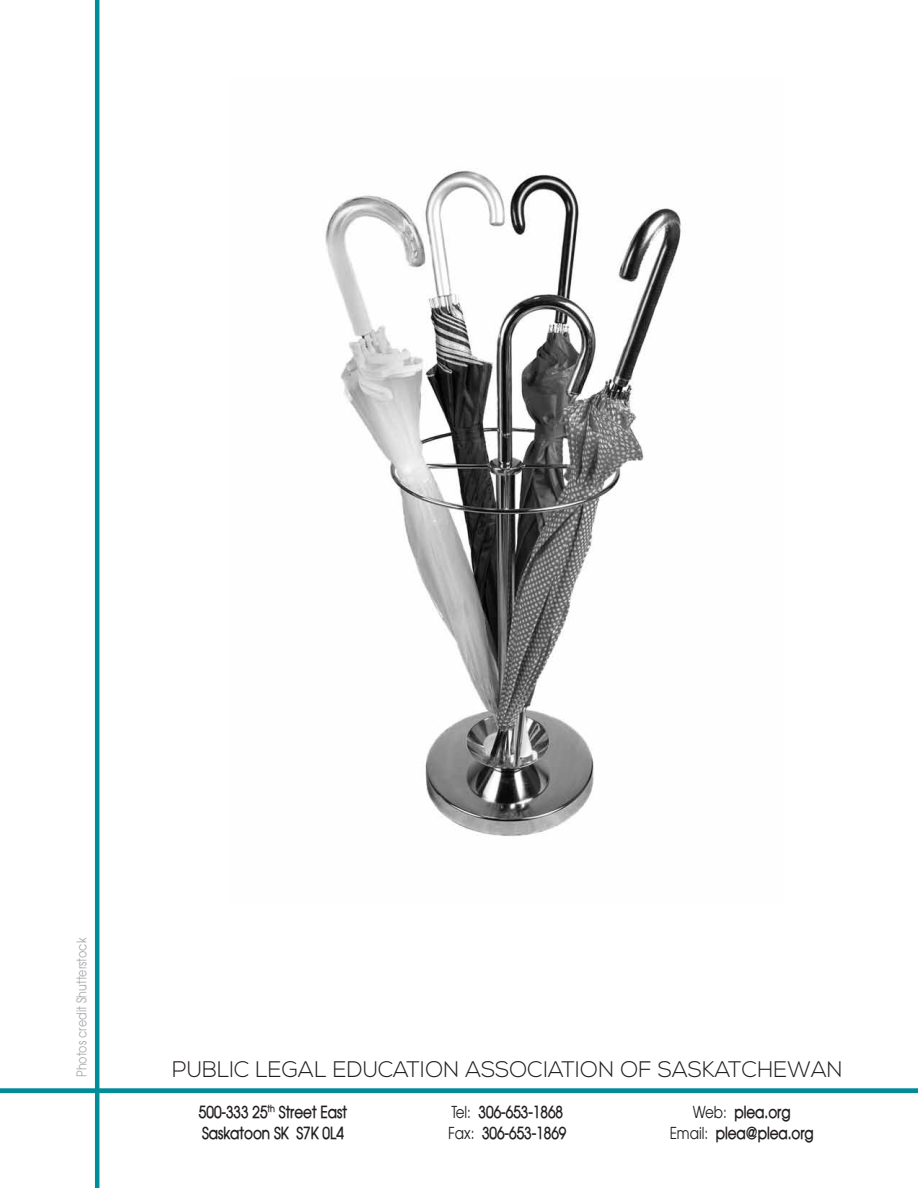
<style>
.page{position:relative;width:918px;height:1188px;background:#fff}
.page>*{position:absolute;margin:0;border:0;box-sizing:border-box;transform-origin:0 0}
.t1{font:300 22.5px "Nexa";color:#231f20}
.t2{font:700 condensed 16.5px/21px "Atilla";color:#231f20}
.t3{font:condensed 13.5px "Atilla";color:#a7a9ac}
.s1{font-weight:400}
</style>
<div class="page">
<hr style="left:0;top:1089px;width:918px;height:4px;background:#008c99">
<hr style="left:95px;top:0;width:4px;height:1188px;background:#008c99">
<img style="left:325px;top:170px;width:361px;height:666px">
<p class="t3" style="left:73px;top:1077px;width:141px;rotate:-90deg">Photos credit Shutterstock</p>
<h1 class="t1" style="left:172px;top:1057px;width:672px">PUBLIC LEGAL EDUCATION ASSOCIATION OF SASKATCHEWAN</h1>
<p class="t2" style="left:199px;top:1101px;width:150px">500-333 25<sup>th</sup> Street East<br>Saskatoon SK S7K 0L4</p>
<p class="t2" style="left:448px;top:1101px;width:120px"><span class="s1">Tel:</span> 306-653-1868<br><span class="s1">Fax:</span> 306-653-1869</p>
<p class="t2" style="left:670px;top:1101px;width:146px;text-align:center"><span class="s1">Web:</span> plea.org<br><span class="s1">Email:</span> plea@plea.org</p>
</div>
